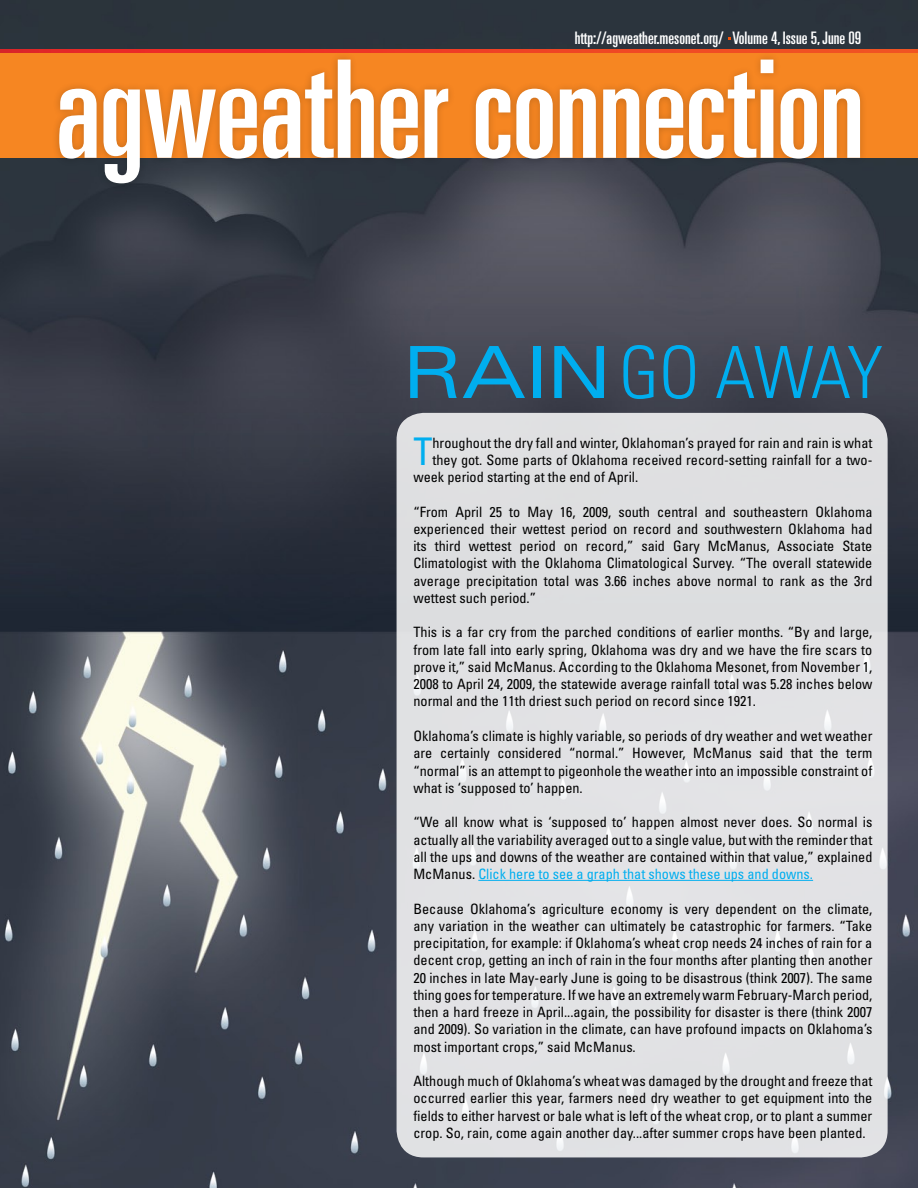
<style>
.page{position:relative;width:918px;height:1188px;background:#fff}
.page>*{position:absolute;margin:0;border:0;box-sizing:border-box;transform-origin:0 0}
.t1{font:ultra-condensed 136.05px "Univers";letter-spacing:-.01em;color:#fff}
.t2{font:300 condensed 72px "Univers";letter-spacing:-.03em;color:#00aeef}
.t3{font:condensed 38.1px "Univers";color:#00aeef}
.t4{font:ultra-condensed 17.25px "Univers";color:#fff}
.t5{font:condensed 14.25px/17.2px "Univers";color:#000;text-align:justify}
.s1{font-weight:400;font-stretch:expanded}
.s2{color:#00aeef}
</style>
<div class="page">
<img style="left:0;top:0;width:918px;height:1188px">
<div style="left:0;top:53px;width:918px;height:105px;background:#f68622"></div>
<svg style="left:0;top:50px;width:918px;height:3px"></svg>
<div style="left:397px;top:413px;width:491px;height:744px;background:#e1e1e4;border-radius:27px"></div>
<hr style="left:478px;top:880px;width:335px;height:1px;background:#00aeef">
<div style="left:51px;top:51px;width:817px;height:140px;background:#000;opacity:.2"></div>
<p class="t4" style="left:575px;top:28px;width:288px">http://agweather.mesonet.org/ Volume 4, Issue 5, June 09</p>
<h1 class="t1" style="left:56px;top:32px;width:810px">agweather connection</h1>
<h2 class="t2" style="left:403px;top:329px;width:481px"><span class="s1">RAIN</span>GO AWAY</h2>
<h3 class="t3" style="left:413px;top:427px;width:21px">T</h3>
<p class="t5" style="left:433px;top:434px;width:441px">hroughout the dry fall and winter, Oklahoman’s prayed for rain and rain is what</p>
<p class="t5" style="left:433px;top:451px;width:441px">they got. Some parts of Oklahoma received record-setting rainfall for a two-</p>
<p class="t5" style="left:413px;top:468px;width:226px">week period starting at the end of April.</p>
<p class="t5" style="left:413px;top:503px;width:461px">“From April 25 to May 16, 2009, south central and southeastern Oklahoma experienced their wettest period on record and southwestern Oklahoma had its third wettest period on record,” said Gary McManus, Associate State Climatologist with the Oklahoma Climatological Survey. “The overall statewide average precipitation total was 3.66 inches above normal to rank as the 3rd wettest such period.”</p>
<p class="t5" style="left:413px;top:624px;width:460px">This is a far cry from the parched conditions of earlier months. “By and large, from late fall into early spring, Oklahoma was dry and we have the fire scars to prove it,” said McManus. According to the Oklahoma Mesonet, from November 1, 2008 to April 24, 2009, the statewide average rainfall total was 5.28 inches below normal and the 11th driest such period on record since 1921.</p>
<p class="t5" style="left:413px;top:727px;width:461px">Oklahoma’s climate is highly variable, so periods of dry weather and wet weather are certainly considered “normal.” However, McManus said that the term “normal” is an attempt to pigeonhole the weather into an impossible constraint of what is ‘supposed to’ happen.</p>
<p class="t5" style="left:413px;top:813px;width:461px">“We all know what is ‘supposed to’ happen almost never does. So normal is actually all the variability averaged out to a single value, but with the reminder that all the ups and downs of the weather are contained within that value,” explained McManus. <span class="s2">Click here to see a graph that shows these ups and downs.</span></p>
<p class="t5" style="left:413px;top:900px;width:461px">Because Oklahoma’s agriculture economy is very dependent on the climate, any variation in the weather can ultimately be catastrophic for farmers. “Take precipitation, for example: if Oklahoma’s wheat crop needs 24 inches of rain for a decent crop, getting an inch of rain in the four months after planting then another 20 inches in late May-early June is going to be disastrous (think 2007). The same thing goes for temperature. If we have an extremely warm February-March period, then a hard freeze in April...again, the possibility for disaster is there (think 2007 and 2009). So variation in the climate, can have profound impacts on Oklahoma’s most important crops,” said McManus.</p>
<p class="t5" style="left:413px;top:1072px;width:461px">Although much of Oklahoma’s wheat was damaged by the drought and freeze that occurred earlier this year, farmers need dry weather to get equipment into the fields to either harvest or bale what is left of the wheat crop, or to plant a summer crop. So, rain, come again another day...after summer crops have been planted.</p>
</div>
